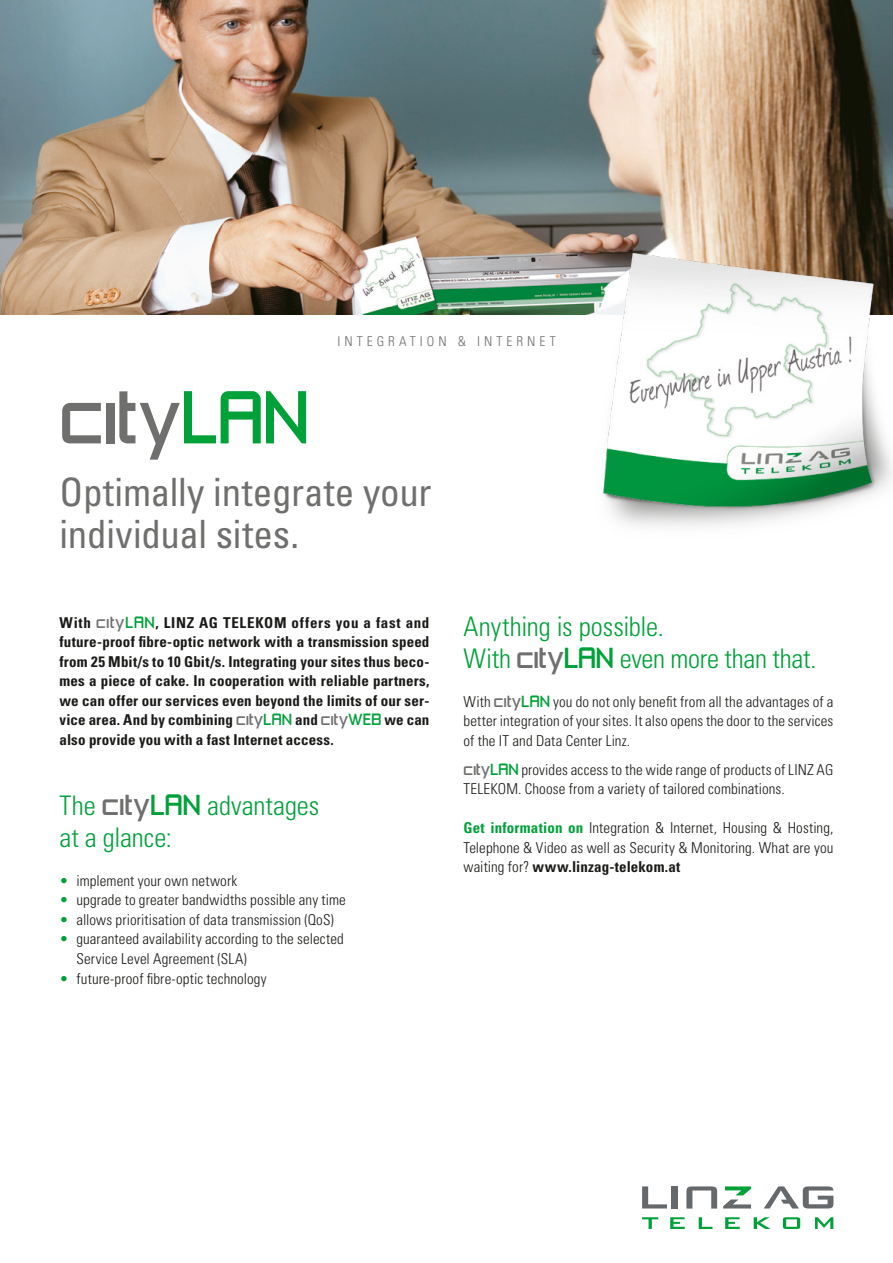
<style>
.page{position:relative;width:893px;height:1263px;background:#fff}
.page>*{position:absolute;margin:0;border:0;box-sizing:border-box;transform-origin:0 0}
.t1{font:69px "Zero Threes";letter-spacing:-.01em;color:#6f6f6e}
.t2{font:condensed 39px/42px "Univers LT Std";letter-spacing:-.005em;color:#6f6f6e}
.t3{font:300 condensed 27px/31.5px "Univers LT Std";letter-spacing:-.005em;color:#00a139}
.t4{font:300 condensed 15px/19.5px "Univers LT Std";letter-spacing:.01em;color:#1a1a18}
.t5{font:700 condensed 15px/19.5px "Univers LT Std";letter-spacing:.01em;color:#1a1a18;text-align:justify}
.t6{font:300 condensed 13.5px "Univers LT Std";letter-spacing:.3em;color:#6f6f6e}
.s1{color:#00a139}
.s2{font-family:"Zero Threes";font-weight:400;font-stretch:normal;color:#6f6f6e}
.s3{font-family:"Zero Threes";font-weight:400;font-stretch:normal;color:#00a139}
.s4{font-family:"Zero Threes";font-weight:400;font-stretch:normal}
.s5{font-weight:700;color:#00a139}
.s6{font-weight:700}
</style>
<div class="page">
<img style="left:0;top:0;width:893px;height:315px">
<svg style="left:723px;top:1186px;width:28px;height:22px"></svg>
<svg style="left:642px;top:1186px;width:25px;height:22px"></svg>
<div style="left:672px;top:1186px;width:6px;height:22px;background:#65696c"></div>
<svg style="left:686px;top:1186px;width:31px;height:22px"></svg>
<svg style="left:764px;top:1186px;width:69px;height:22px"></svg>
<svg style="left:642px;top:1217px;width:16px;height:12px"></svg>
<svg style="left:670px;top:1217px;width:15px;height:12px"></svg>
<svg style="left:699px;top:1217px;width:13px;height:12px"></svg>
<svg style="left:725px;top:1217px;width:15px;height:12px"></svg>
<svg style="left:754px;top:1217px;width:17px;height:12px"></svg>
<svg style="left:783px;top:1217px;width:17px;height:12px"></svg>
<svg style="left:815px;top:1217px;width:18px;height:12px"></svg>
<img style="left:576px;top:241px;width:317px;height:285px">
<p class="t6" style="left:337px;top:333px;width:220px">INTEGRATION &amp; INTERNET</p>
<p class="t1" style="left:60px;top:381px;width:252px">city<span class="s1">LAN</span></p>
<p class="t2" style="left:60px;top:470px;width:374px">Optimally integrate your individual sites.</p>
<p class="t5" style="left:60px;top:613px;width:371px">With <span class="s2">city</span><span class="s3">LAN</span>, LINZ AG TELEKOM offers you a fast and future-proof fibre-optic network with a transmission speed from 25 Mbit/s to 10 Gbit/s. Integrating your sites thus beco&shy;mes a piece of cake. In cooperation with reliable partners, we can offer our services even beyond the limits of our ser&shy;vice area. And by combining <span class="s2">city</span><span class="s3">LAN</span> and <span class="s2">city</span><span class="s3">WEB</span> we can also provide you with a fast Internet access.</p>
<p class="t3" style="left:60px;top:790px;width:261px">The <span class="s2">city</span><span class="s4">LAN</span> advantages at a glance:</p>
<p class="t4" style="left:60px;top:871px;width:179px"><span class="s1">•</span> implement your own network</p>
<p class="t4" style="left:60px;top:890px;width:288px"><span class="s1">•</span> upgrade to greater bandwidths possible any time</p>
<p class="t4" style="left:60px;top:910px;width:276px"><span class="s1">•</span> allows prioritisation of data transmission (QoS)</p>
<p class="t4" style="left:77px;top:929px;width:269px;text-indent:-17px"><span class="s1">•</span> guaranteed availability according to the selected<br>Service Level Agreement (SLA)</p>
<p class="t4" style="left:60px;top:968px;width:209px"><span class="s1">•</span> future-proof fibre-optic technology</p>
<p class="t3" style="left:463px;top:611px;width:202px">Anything is possible.</p>
<p class="t3" style="left:463px;top:642px;width:355px">With <span class="s2">city</span><span class="s4">LAN</span> even more than that.</p>
<p class="t4" style="left:463px;top:692px;width:371px;text-align:justify">With <span class="s2">city</span><span class="s3">LAN</span> you do not only benefit from all the advantages of a better integration of your sites. It also opens the door to the services of the IT and Data Center Linz.</p>
<p class="t4" style="left:463px;top:760px;width:371px"><span class="s2">city</span><span class="s3">LAN</span> provides access to the wide range of products of LINZ AG<br>TELEKOM. Choose from a variety of tailored combinations.</p>
<p class="t4" style="left:463px;top:818px;width:371px;text-align:justify"><span class="s5">Get information on</span> Integration &amp; Internet, Housing &amp; Hosting, Telephone &amp; Video as well as Security &amp; Monitoring. What are you waiting for? <span class="s6">www.linzag-telekom.at</span></p>
</div>
